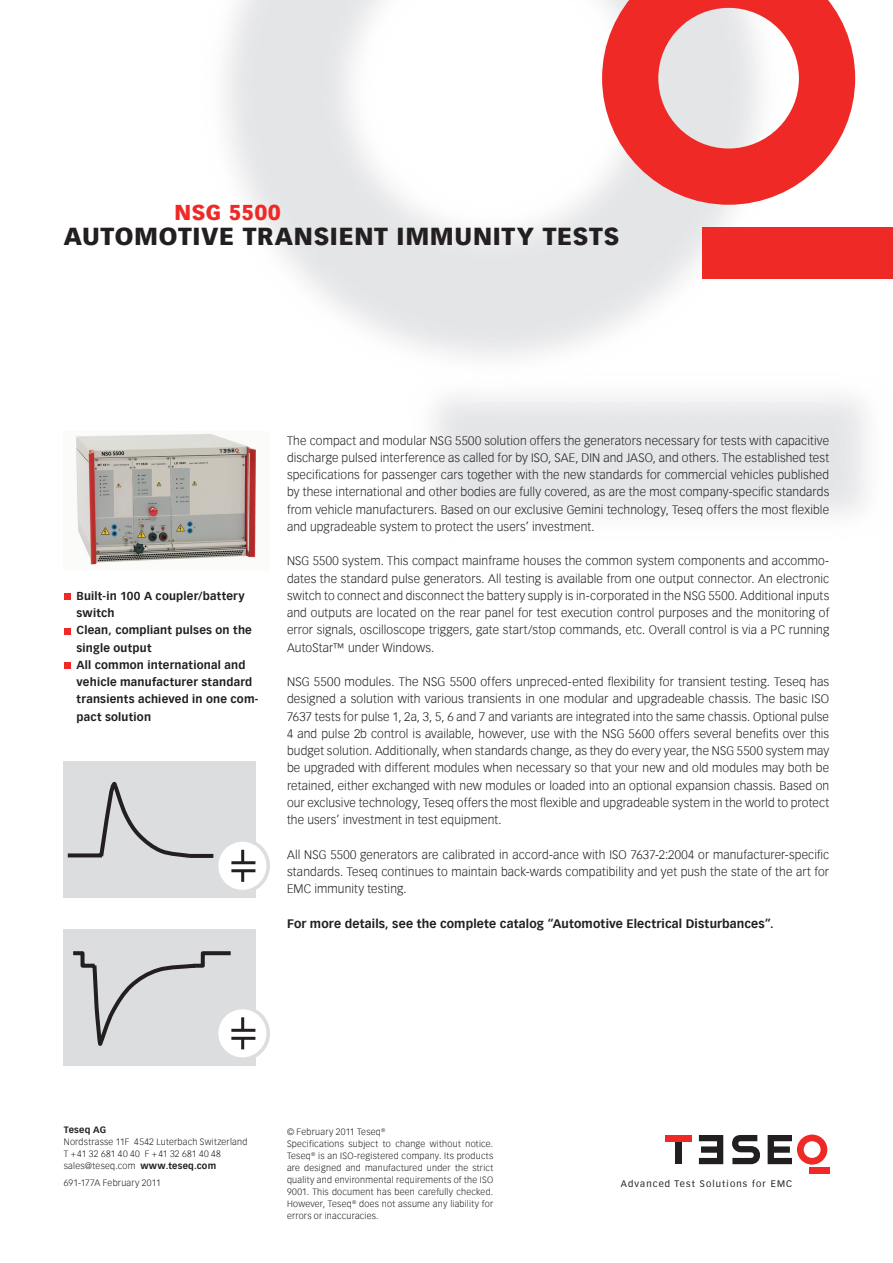
<style>
.page{position:relative;width:893px;height:1263px;background:#fff}
.page>*{position:absolute;margin:0;border:0;box-sizing:border-box;transform-origin:0 0}
.t1{font:900 24px "Vectora Com";letter-spacing:.03em;color:#231f20}
.t2{font:900 21px "Vectora Com";letter-spacing:.03em;color:#ee2926}
.t3{font:300 12px/17.2px "Vectora Com";letter-spacing:.01em;color:#231f20;text-align:justify}
.t4{font:700 12px "Vectora Com";letter-spacing:.015em;color:#231f20}
.t5{font:700 11.25px/17.2px "Vectora Com";letter-spacing:.02em;color:#231f20}
.t6{font:9.15px "Vectora Com";letter-spacing:.125em;color:#231f20}
.t7{font:300 9px/12px "Vectora Com";letter-spacing:.025em;color:#231f20}
.t8{font:700 9px "Vectora Com";letter-spacing:.025em;color:#231f20}
.s1{font-weight:700}
</style>
<div class="page">
<div style="left:809px;top:1167px;width:20px;height:6px;background:#ee2926"></div>
<svg style="left:768px;top:1134px;width:59px;height:30px"></svg>
<svg style="left:699px;top:1135px;width:24px;height:29px"></svg>
<div style="left:675px;top:1141px;width:7px;height:23px;background:#231f20"></div>
<div style="left:665px;top:1135px;width:27px;height:6px;background:#ee2926"></div>
<svg style="left:732px;top:1135px;width:28px;height:29px"></svg>
<img style="left:225px;top:0;width:668px;height:516px">
<img style="left:76px;top:431px;width:194px;height:134px">
<div style="left:702px;top:228px;width:191px;height:51px;background:#ee2926"></div>
<svg style="left:602px;top:0;width:253px;height:205px;fill:#ee2926"></svg>
<div style="left:64px;top:762px;width:192px;height:136px;background:#dcdddf"></div>
<svg style="left:67px;top:781px;width:147px;height:77px"></svg>
<div style="left:215px;top:838px;width:55px;height:55px;background:#dcdddf;border-radius:50%"></div>
<div style="left:218px;top:842px;width:48px;height:48px;background:#fff;border-radius:50%"></div>
<hr style="left:241px;top:850px;width:3px;height:32px;background:#231f20">
<svg style="left:231px;top:864px;width:24px;height:5px"></svg>
<hr style="left:231px;top:869px;width:24px;height:3px;background:#231f20">
<hr style="left:231px;top:861px;width:24px;height:3px;background:#231f20">
<div style="left:64px;top:593px;width:7px;height:7px;background:#ee2926"></div>
<div style="left:64px;top:628px;width:7px;height:6px;background:#ee2926"></div>
<div style="left:64px;top:662px;width:7px;height:7px;background:#ee2926"></div>
<div style="left:64px;top:929px;width:192px;height:136px;background:#dcdddf"></div>
<svg style="left:73px;top:951px;width:158px;height:95px"></svg>
<div style="left:215px;top:1006px;width:55px;height:55px;background:#dcdddf;border-radius:50%"></div>
<div style="left:218px;top:1009px;width:48px;height:48px;background:#fff;border-radius:50%"></div>
<hr style="left:241px;top:1017px;width:3px;height:32px;background:#231f20">
<svg style="left:231px;top:1032px;width:24px;height:5px"></svg>
<hr style="left:231px;top:1037px;width:24px;height:3px;background:#231f20">
<hr style="left:231px;top:1029px;width:24px;height:3px;background:#231f20">
<h2 class="t2" style="left:174px;top:200px;width:108px">NSG 5500</h2>
<h1 class="t1" style="left:64px;top:221px;width:557px">AUTOMOTIVE TRANSIENT IMMUNITY TESTS</h1>
<p class="t5" style="left:77px;top:587px;width:183px">Built-in 100 A coupler/battery switch<br>Clean, compliant pulses on the single output<br>All common international and vehicle manufacturer standard transients achieved in one com&shy;pact solution</p>
<p class="t3" style="left:287px;top:432px;width:544px">The compact and modular NSG 5500 solution offers the generators necessary for tests with capacitive discharge pulsed interference as called for by ISO, SAE, DIN and JASO, and others. The established test specifications for passenger cars together with the new standards for commercial vehicles published by these international and other bodies are fully covered, as are the most company-specific standards from vehicle manufacturers. Based on our exclusive Gemini technology, Teseq offers the most flexible and upgradeable system to protect the users’ investment.</p>
<p class="t3" style="left:287px;top:552px;width:544px">NSG 5500 system. This compact mainframe houses the common system components and accommo&shy;dates the standard pulse generators. All testing is available from one output connector. An electronic switch to connect and disconnect the battery supply is in-corporated in the NSG 5500. Additional inputs and outputs are located on the rear panel for test execution control purposes and the monitoring of error signals, oscilloscope triggers, gate start/stop commands, etc. Overall control is via a PC running AutoStar™ under Windows.</p>
<p class="t3" style="left:287px;top:673px;width:544px">NSG 5500 modules. The NSG 5500 offers unpreced-ented flexibility for transient testing. Teseq has designed a solution with various transients in one modular and upgradeable chassis. The basic ISO 7637 tests for pulse 1, 2a, 3, 5, 6 and 7 and variants are integrated into the same chassis. Optional pulse 4 and pulse 2b control is available, however, use with the NSG 5600 offers several benefits over this budget solution. Additionally, when standards change, as they do every year, the NSG 5500 system may be upgraded with different modules when necessary so that your new and old modules may both be retained, either exchanged with new modules or loaded into an optional expansion chassis. Based on our exclusive technology, Teseq offers the most flexible and upgradeable system in the world to protect the users’ investment in test equipment.</p>
<p class="t3" style="left:287px;top:846px;width:544px">All NSG 5500 generators are calibrated in accord-ance with ISO 7637-2:2004 or manufacturer-specific standards. Teseq continues to maintain back-wards compatibility and yet push the state of the art for EMC immunity testing.</p>
<p class="t4" style="left:287px;top:916px;width:488px">For more details, see the complete catalog “Automotive Electrical Disturbances”.</p>
<p class="t8" style="left:64px;top:1124px;width:44px">Teseq AG</p>
<p class="t7" style="left:64px;top:1136px;width:185px">Nordstrasse 11F 4542 Luterbach Switzerland<br>T + 41 32 681 40 40 F + 41 32 681 40 48 sales@teseq.com <span class="s1">www.teseq.com</span></p>
<p class="t7" style="left:64px;top:1177px;width:98px">691-177A February 2011</p>
<p class="t7" style="left:287px;top:1125px;width:208px">© February 2011 Teseq<sup>®<br></sup>Specifications subject to change without notice.<br>Teseq<sup>®</sup> is an ISO-registered company. Its products are designed and manufactured under the strict quality and environmental requirements of the ISO 9001. This document has been carefully checked.<br>However, Teseq<sup>®</sup> does not assume any liability for errors or inaccuracies.</p>
<p class="t6" style="left:621px;top:1178px;width:173px">Advanced Test Solutions for EMC</p>
</div>
